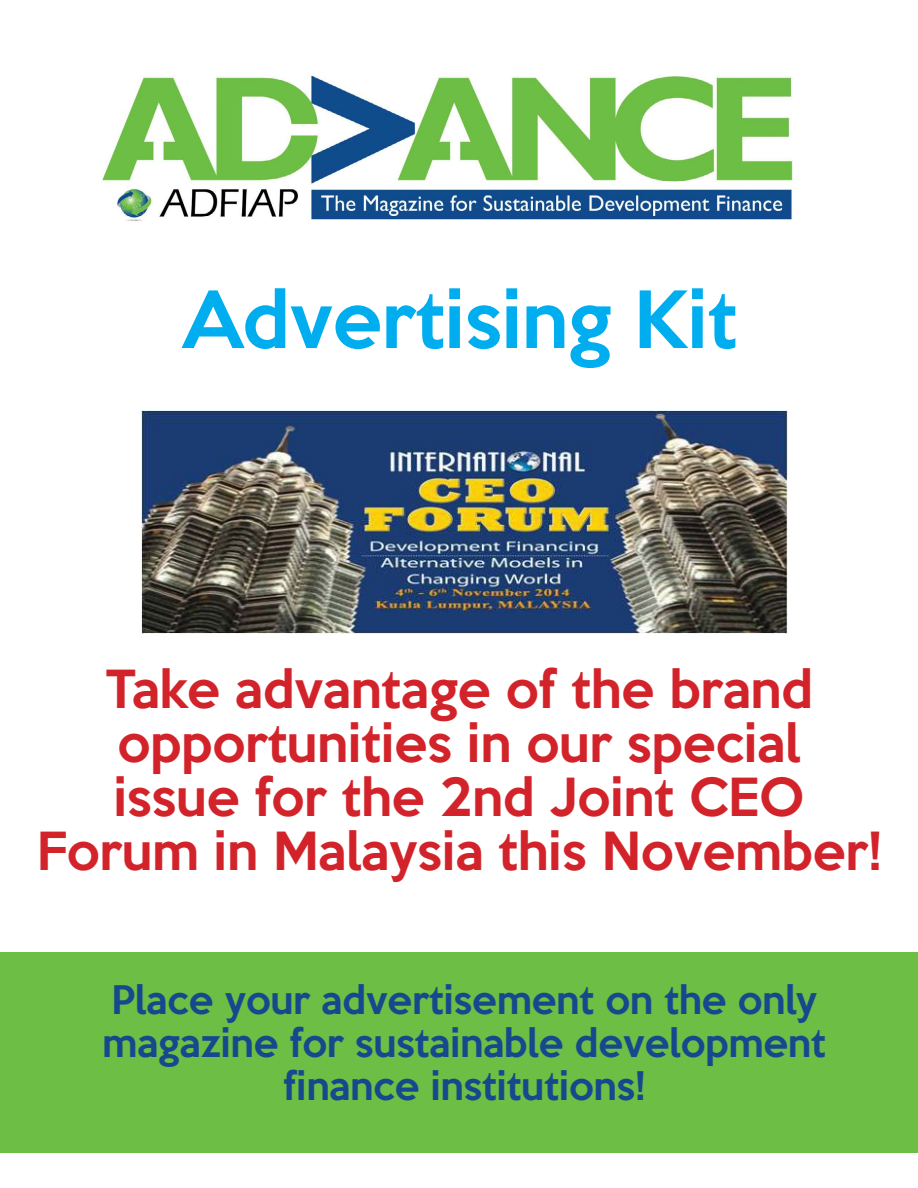
<style>
.page{position:relative;width:918px;height:1188px;background:#fff}
.page>*{position:absolute;margin:0;border:0;box-sizing:border-box;transform-origin:0 0}
.t1{font:72px "Keep Calm";color:#00aeef}
.t2{font:48px/54px "Keep Calm";color:#d2232a;text-align:center}
.t3{font:36px/43.2px "Keep Calm";color:#144a8d;text-align:center}
</style>
<div class="page">
<div style="left:0;top:953px;width:918px;height:200px;background:#6cbe45"></div>
<img style="left:101px;top:75px;width:692px;height:146px">
<img style="left:141px;top:411px;width:646px;height:223px">
<h1 class="t1" style="left:181px;top:278px;width:558px">Advertising Kit</h1>
<p class="t2" style="left:37px;top:663px;width:846px">Take advantage of the brand opportunities in our special<br>issue for the 2nd Joint CEO<br>Forum in Malaysia this November!</p>
<p class="t3" style="left:103px;top:979px;width:725px">Place your advertisement on the only magazine for sustainable development finance institutions!</p>
</div>
